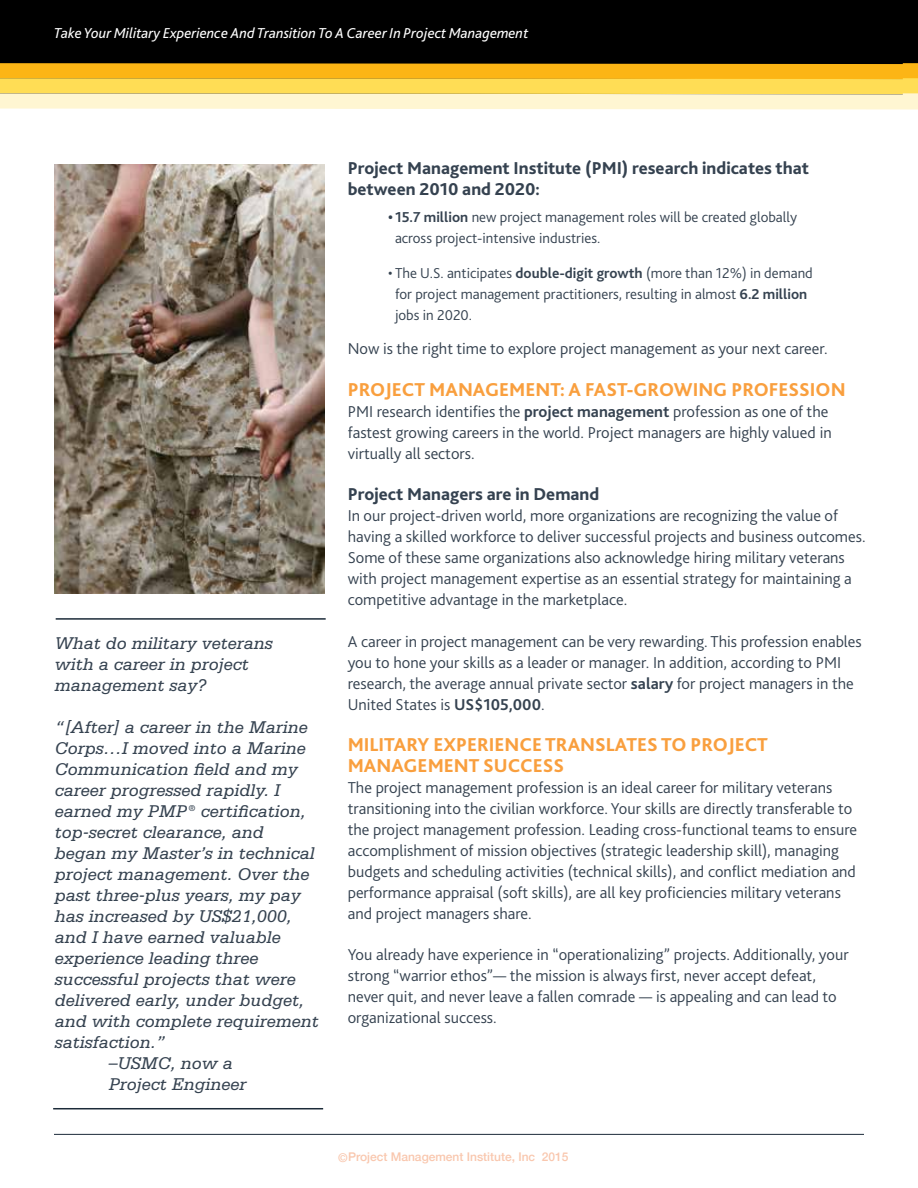
<style>
.page{position:relative;width:918px;height:1188px;background:#fff}
.page>*{position:absolute;margin:0;border:0;box-sizing:border-box;transform-origin:0 0}
.t1{font:800 19.5px/21px "Bliss 2";color:#f99f3e}
.t2{font:italic 18px/21px "Serifa Std";color:#354250}
.t3{font:800 18px/21px "Bliss 2";color:#354250}
.t4{font:300 16.5px/21px "Bliss 2";color:#354250}
.t5{font:300 15px/21px "Bliss 2";color:#354250}
.t6{font:italic 15px "Bliss 2";color:#fff}
.t7{font:500 12px "Helvetica Neue";color:#f9c7ae}
.s1{font-weight:700}
</style>
<div class="page">
<div style="left:0;top:0;width:918px;height:94px;background:#000"></div>
<svg style="left:0;top:63px;width:918px;height:47px;background:#f9d46a"></svg>
<hr style="left:54px;top:1134px;width:810px;height:1px;background:#1c2b39">
<img style="left:54px;top:165px;width:270px;height:429px">
<hr style="left:56px;top:618px;width:270px;height:2px;background:#1c2b39">
<hr style="left:53px;top:1108px;width:270px;height:1px;background:#1c2b39">
<p class="t6" style="left:54px;top:23px;width:476px">Take Your Military Experience And Transition To A Career In Project Management</p>
<p class="t2" style="left:55px;top:633px;width:220px">What do military veterans with a career in project management say?</p>
<p class="t2" style="left:55px;top:717px;width:255px">“[After] a career in the Marine</p>
<p class="t2" style="left:55px;top:738px;width:253px">Corps…I moved into a Marine</p>
<p class="t2" style="left:55px;top:759px;width:245px">Communication field and my</p>
<p class="t2" style="left:55px;top:780px;width:227px">career progressed rapidly. I</p>
<p class="t2" style="left:55px;top:801px;width:253px">earned my PMP <sup>®</sup> certification,</p>
<p class="t2" style="left:55px;top:822px;width:211px">top-secret clearance, and</p>
<p class="t2" style="left:55px;top:843px;width:262px">began my Master’s in technical</p>
<p class="t2" style="left:55px;top:864px;width:256px">project management. Over the</p>
<p class="t2" style="left:55px;top:885px;width:248px">past three-plus years, my pay</p>
<p class="t2" style="left:55px;top:906px;width:239px">has increased by US$21,000,</p>
<p class="t2" style="left:55px;top:927px;width:228px">and I have earned valuable</p>
<p class="t2" style="left:55px;top:948px;width:205px">experience leading three</p>
<p class="t2" style="left:55px;top:969px;width:243px">successful projects that were</p>
<p class="t2" style="left:55px;top:990px;width:251px">delivered early, under budget,</p>
<p class="t2" style="left:55px;top:1011px;width:266px">and with complete requirement</p>
<p class="t2" style="left:55px;top:1032px;width:113px">satisfaction.”</p>
<p class="t2" style="left:109px;top:1053px;width:126px">–USMC, now a</p>
<p class="t2" style="left:109px;top:1074px;width:139px">Project Engineer</p>
<p class="t3" style="left:348px;top:157px;width:463px">Project Management Institute (PMI) research indicates that between 2010 and 2020:</p>
<p class="t5" style="left:395px;top:207px;width:403px;text-indent:-7px"><span class="s1">• 15.7 million</span> new project management roles will be created globally across project-intensive industries.</p>
<p class="t5" style="left:395px;top:262px;width:419px;text-indent:-7px">• The U.S. anticipates <span class="s1">double-digit growth</span> (more than 12%) in demand for project management practitioners, resulting in almost <span class="s1">6.2 million </span>jobs in 2020.</p>
<p class="t4" style="left:348px;top:338px;width:482px">Now is the right time to explore project management as your next career.</p>
<p class="t1" style="left:348px;top:378px;width:499px">PROJECT MANAGEMENT: A FAST-GROWING PROFESSION</p>
<p class="t4" style="left:348px;top:400px;width:485px">PMI research identifies the <span class="s1">project management</span> profession as one of the fastest growing careers in the world. Project managers are highly valued in virtually all sectors.</p>
<p class="t3" style="left:348px;top:483px;width:253px">Project Managers are in Demand</p>
<p class="t4" style="left:348px;top:505px;width:519px">In our project-driven world, more organizations are recognizing the value of having a skilled workforce to deliver successful projects and business outcomes.<br>Some of these same organizations also acknowledge hiring military veterans with project management expertise as an essential strategy for maintaining a competitive advantage in the marketplace.</p>
<p class="t4" style="left:348px;top:631px;width:516px">A career in project management can be very rewarding. This profession enables you to hone your skills as a leader or manager. In addition, according to PMI research, the average annual private sector <span class="s1">salary</span> for project managers in the United States is <span class="s1">US$105,000</span>.</p>
<p class="t1" style="left:348px;top:734px;width:422px">MILITARY EXPERIENCE TRANSLATES TO PROJECT<br>MANAGEMENT SUCCESS</p>
<p class="t4" style="left:348px;top:777px;width:511px">The project management profession is an ideal career for military veterans transitioning into the civilian workforce. Your skills are directly transferable to the project management profession. Leading cross-functional teams to ensure accomplishment of mission objectives (strategic leadership skill), managing budgets and scheduling activities (technical skills), and conflict mediation and performance appraisal (soft skills), are all key proficiencies military veterans and project managers share.</p>
<p class="t4" style="left:348px;top:944px;width:502px">You already have experience in “operationalizing” projects. Additionally, your strong “warrior ethos”— the mission is always first, never accept defeat, never quit, and never leave a fallen comrade — is appealing and can lead to organizational success.</p>
<p class="t7" style="left:338px;top:1147px;width:232px">©Project Management Institute, Inc 2015</p>
</div>
